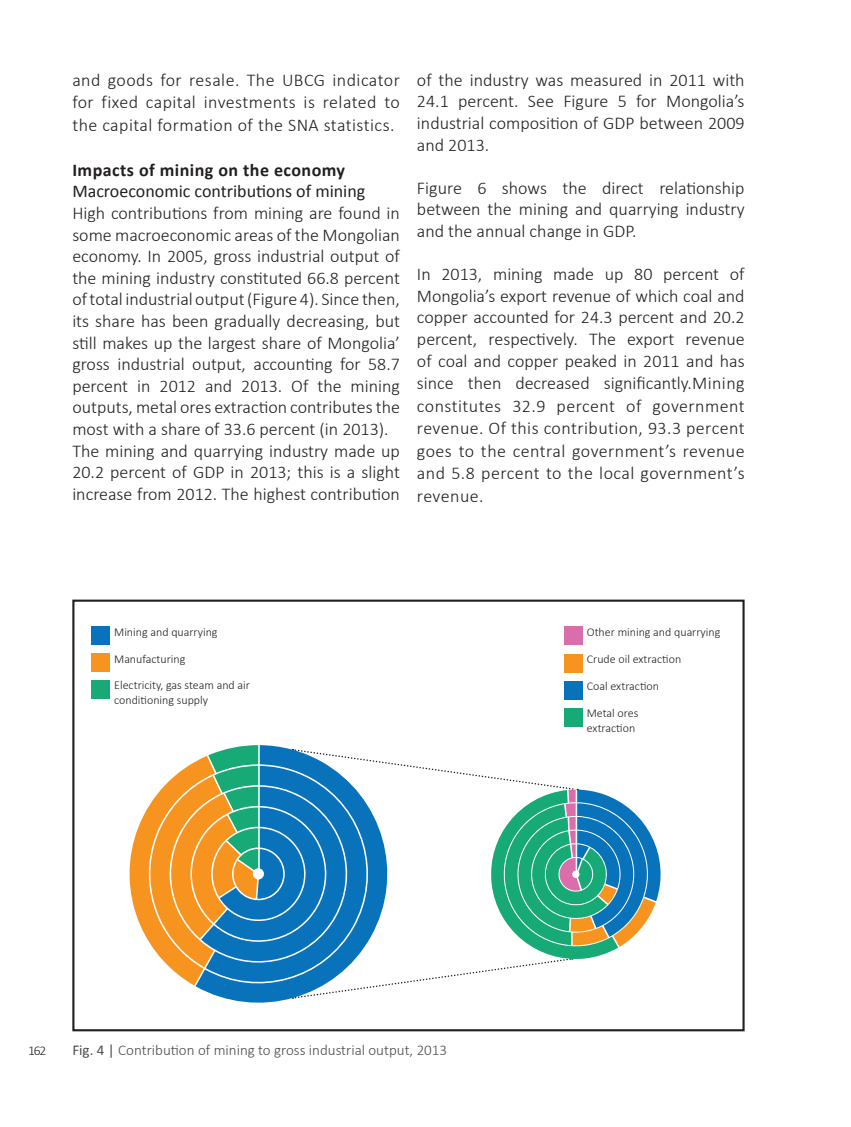
<style>
.page{position:relative;width:851px;height:1127px;background:#fff}
.page>*{position:absolute;margin:0;border:0;box-sizing:border-box;transform-origin:0 0}
.t1{font:300 18px/21.6px "Calibri";color:#231f20;text-align:justify}
.t2{font:18px "Calibri";color:#231f20}
.t3{font:700 18px "Calibri";letter-spacing:.025em;color:#231f20}
.t4{font:300 15px "Calibri";color:#4b4c4d}
.t5{font:300 13.5px "Calibri";color:#231f20}
.t6{font:300 12px/15px "Calibri";color:#231f20}
.s1{font-weight:400}
</style>
<div class="page">
<div style="left:92px;top:680px;width:18px;height:19px;background:#17aa76"></div>
<div style="left:92px;top:653px;width:18px;height:19px;background:#f79420"></div>
<div style="left:92px;top:627px;width:18px;height:18px;background:#0872ba"></div>
<div style="left:564px;top:627px;width:18px;height:18px;background:#da6eab"></div>
<div style="left:564px;top:708px;width:18px;height:18px;background:#17aa76"></div>
<div style="left:564px;top:681px;width:18px;height:18px;background:#0872ba"></div>
<div style="left:564px;top:654px;width:18px;height:19px;background:#f79420"></div>
<svg style="left:129px;top:762px;width:532px;height:224px"></svg>
<svg style="left:195px;top:745px;width:210px;height:258px;fill:#0872ba"></svg>
<div style="left:253px;top:868px;width:11px;height:11px;background:#fff;border-radius:50%"></div>
<div style="left:572px;top:870px;width:7px;height:8px;background:#fff;border-radius:50%"></div>
<div style="left:72px;top:599px;width:672px;height:432px;border:2px solid #231f20"></div>
<p class="t1" style="left:72px;top:68px;width:329px;line-height:22.5px">and goods for resale. The UBCG indicator for fixed capital investments is related to the capital formation of the SNA statistics.</p>
<p class="t3" style="left:72px;top:158px;width:274px">Impacts of mining on the economy</p>
<p class="t2" style="left:72px;top:180px;width:294px">Macroeconomic contributions of mining</p>
<p class="t1" style="left:72px;top:202px;width:329px;text-align:left">High contributions from mining are found in some macroeconomic areas of the Mongolian economy. In 2005, gross industrial output of the mining industry constituted 66.8 percent of total industrial output (Figure 4). Since then, its share has been gradually decreasing, but still makes up the largest share of Mongolia’ gross industrial output, accounting for 58.7 percent in 2012 and 2013. Of the mining outputs, metal ores extraction contributes the most with a share of 33.6 percent (in 2013).<br>The mining and quarrying industry made up 20.2 percent of GDP in 2013; this is a slight increase from 2012. The highest contribution</p>
<p class="t1" style="left:417px;top:69px;width:329px">of the industry was measured in 2011 with 24.1 percent. See Figure 5 for Mongolia’s industrial composition of GDP between 2009 and 2013.</p>
<p class="t1" style="left:417px;top:177px;width:329px">Figure 6 shows the direct relationship between the mining and quarrying industry and the annual change in GDP.</p>
<p class="t1" style="left:417px;top:263px;width:329px;line-height:22.2px">In 2013, mining made up 80 percent of Mongolia’s export revenue of which coal and copper accounted for 24.3 percent and 20.2 percent, respectively. The export revenue of coal and copper peaked in 2011 and has since then decreased significantly.Mining constitutes 32.9 percent of government revenue. Of this contribution, 93.3 percent goes to the central government’s revenue and 5.8 percent to the local government’s revenue.</p>
<p class="t6" style="left:114px;top:624px;width:105px">Mining and quarrying</p>
<p class="t6" style="left:586px;top:624px;width:135px">Other mining and quarrying</p>
<p class="t6" style="left:114px;top:651px;width:73px">Manufacturing</p>
<p class="t6" style="left:114px;top:678px;width:137px">Electricity, gas steam and air conditioning supply</p>
<p class="t5" style="left:28px;top:1042px;width:20px">162</p>
<p class="t4" style="left:72px;top:1040px;width:376px"><span class="s1">Fig. 4 |</span> Contribution of mining to gross industrial output, 2013</p>
<p class="t6" style="left:586px;top:652px;width:96px">Crude oil extraction</p>
<p class="t6" style="left:586px;top:678px;width:74px">Coal extraction</p>
<p class="t6" style="left:586px;top:705px;width:53px">Metal ores extraction</p>
</div>
